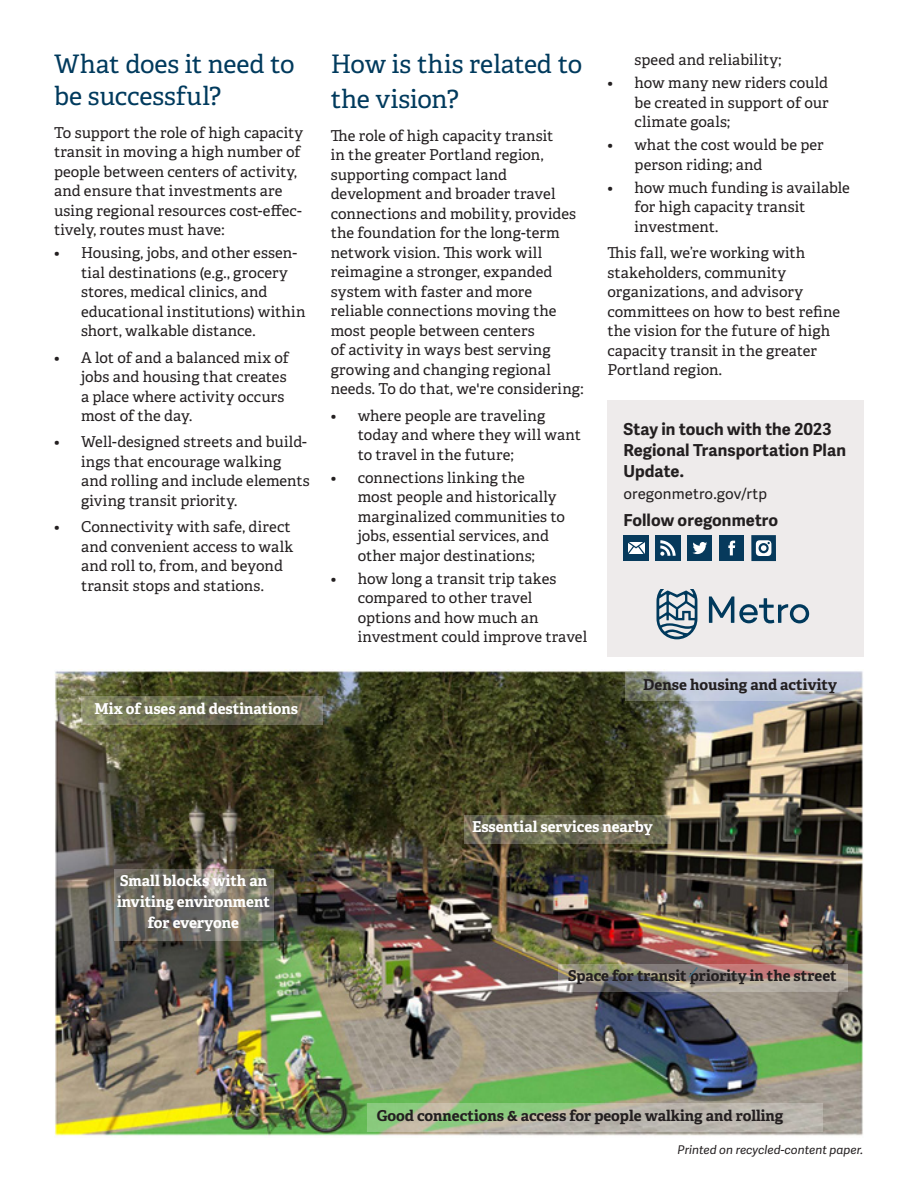
<style>
.page{position:relative;width:918px;height:1188px;background:#fff}
.page>*{position:absolute;margin:0;border:0;box-sizing:border-box;transform-origin:0 0}
.Heading_-_A_Sans{font:25.5px/31.5px "Adelle";letter-spacing:-.005em;color:#003a5d}
.Title_20{font:25.5px/34.5px "Adelle";color:#003a5d}
.Heading_-_B_Slab{font:700 16.5px/21px "Adelle Sans";letter-spacing:.005em;color:#231f20}
.Body_text_-_A{font:15px/19.5px "Adelle";letter-spacing:.005em;color:#231f20}
.Title_30{font:700 15px "Adelle";color:#231f20}
.Title_30-2{font:700 15px/21px "Adelle";color:#fff;text-align:center}
.Body_text_-_A-2{font:15px "Adelle Sans";letter-spacing:.01em;color:#231f20}
.Publication_info{font:italic 12px "Adelle Sans";color:#231f20}
</style>
<div class="page">
<div style="left:608px;top:400px;width:256px;height:257px;background:#eeebeb"></div>
<svg style="left:709px;top:596px;width:100px;height:27px"></svg>
<svg style="left:657px;top:590px;width:40px;height:49px"></svg>
<div style="left:688px;top:535px;width:24px;height:26px;background:#073a5c"></div>
<svg style="left:693px;top:542px;width:14px;height:12px"></svg>
<div style="left:655px;top:535px;width:26px;height:26px;background:#073a5c"></div>
<svg style="left:660px;top:540px;width:16px;height:16px"></svg>
<div style="left:623px;top:535px;width:26px;height:26px;background:#073a5c"></div>
<svg style="left:628px;top:542px;width:17px;height:12px"></svg>
<div style="left:720px;top:535px;width:24px;height:26px;background:#073a5c"></div>
<svg style="left:728px;top:541px;width:7px;height:14px"></svg>
<div style="left:751px;top:535px;width:25px;height:26px;background:#073a5c"></div>
<svg style="left:756px;top:540px;width:15px;height:16px"></svg>
<img style="left:55px;top:671px;width:808px;height:465px">
<svg style="left:625px;top:672px;width:238px;height:29px;background:#b4bac3"></svg>
<img style="left:558px;top:964px;width:290px;height:28px">
<svg style="left:687px;top:965px;width:12px;height:14px"></svg>
<svg style="left:82px;top:696px;width:241px;height:29px;background:#717256"></svg>
<svg style="left:367px;top:1103px;width:456px;height:29px;background:#afbba0"></svg>
<svg style="left:114px;top:869px;width:160px;height:72px;background:#757268"></svg>
<svg style="left:465px;top:815px;width:206px;height:29px;background:#6e6c55"></svg>
<p class="Heading_-_A_Sans" style="left:54px;top:49px;width:242px">What does it need to be successful?</p>
<p class="Body_text_-_A" style="left:54px;top:123px;width:251px">To support the role of high capacity transit in moving a high number of people between centers of activity, and ensure that investments are using regional resources cost-effec&shy;tively, routes must have:</p>
<p class="Body_text_-_A" style="left:81px;top:243px;width:226px;text-indent:-27px">• Housing, jobs, and other essen&shy;tial destinations (e.g., grocery stores, medical clinics, and educational institutions) within short, walkable distance.</p>
<p class="Body_text_-_A" style="left:81px;top:348px;width:209px;text-indent:-27px">• A lot of and a balanced mix of jobs and housing that creates a place where activity occurs most of the day.</p>
<p class="Body_text_-_A" style="left:81px;top:432px;width:230px;text-indent:-27px">• Well-designed streets and build&shy;ings that encourage walking and rolling and include elements giving transit priority.</p>
<p class="Body_text_-_A" style="left:81px;top:517px;width:214px;text-indent:-27px">• Connectivity with safe, direct and convenient access to walk and roll to, from, and beyond transit stops and stations.</p>
<p class="Title_30-2" style="left:94px;top:698px;width:205px">Mix of uses and destinations</p>
<p class="Title_20" style="left:331px;top:47px;width:253px">How is this related to the vision?</p>
<p class="Body_text_-_A" style="left:331px;top:126px;width:254px">The role of high capacity transit<br>in the greater Portland region, supporting compact land development and broader travel connections and mobility, provides the foundation for the long-term network vision. This work will reimagine a stronger, expanded system with faster and more reliable connections moving the most people between centers<br>of activity in ways best serving growing and changing regional needs. To do that, we're considering:</p>
<p class="Body_text_-_A" style="left:358px;top:406px;width:225px;text-indent:-27px">• where people are traveling today and where they will want to travel in the future;</p>
<p class="Body_text_-_A" style="left:358px;top:468px;width:209px;text-indent:-27px">• connections linking the<br>most people and historically marginalized communities to jobs, essential services, and other major destinations;</p>
<p class="Body_text_-_A" style="left:358px;top:569px;width:231px;text-indent:-27px">• how long a transit trip takes compared to other travel options and how much an investment could improve travel</p>
<p class="Body_text_-_A" style="left:634px;top:50px;width:148px">speed and reliability;</p>
<p class="Body_text_-_A" style="left:634px;top:73px;width:196px;text-align:justify;text-indent:-27px">• how many new riders could be created in support of our climate goals;</p>
<p class="Body_text_-_A" style="left:634px;top:136px;width:191px;text-indent:-27px">• what the cost would be per person riding; and</p>
<p class="Body_text_-_A" style="left:634px;top:178px;width:217px;text-indent:-27px">• how much funding is available for high capacity transit investment.</p>
<p class="Body_text_-_A" style="left:608px;top:243px;width:234px">This fall, we’re working with stakeholders, community organizations, and advisory committees on how to best refine the vision for the future of high capacity transit in the greater<br>Portland region.</p>
<p class="Heading_-_B_Slab" style="left:623px;top:419px;width:224px">Stay in touch with the 2023<br>Regional Transportation Plan<br>Update.</p>
<p class="Body_text_-_A-2" style="left:623px;top:485px;width:145px">oregonmetro.gov/rtp</p>
<p class="Heading_-_B_Slab" style="left:623px;top:511px;width:156px">Follow oregonmetro</p>
<p class="Title_30" style="left:643px;top:675px;width:195px">Dense housing and activity</p>
<p class="Title_30-2" style="left:117px;top:870px;width:154px">Small blocks with an inviting environment for everyone</p>
<p class="Title_30-2" style="left:472px;top:816px;width:182px">Essential services nearby</p>
<p class="Title_30" style="left:568px;top:967px;width:271px">Space for transit priority in the street</p>
<p class="Title_30" style="left:377px;top:1106px;width:408px">Good connections &amp; access for people walking and rolling</p>
<p class="Publication_info" style="left:678px;top:1143px;width:187px">Printed on recycled-content paper.</p>
</div>
